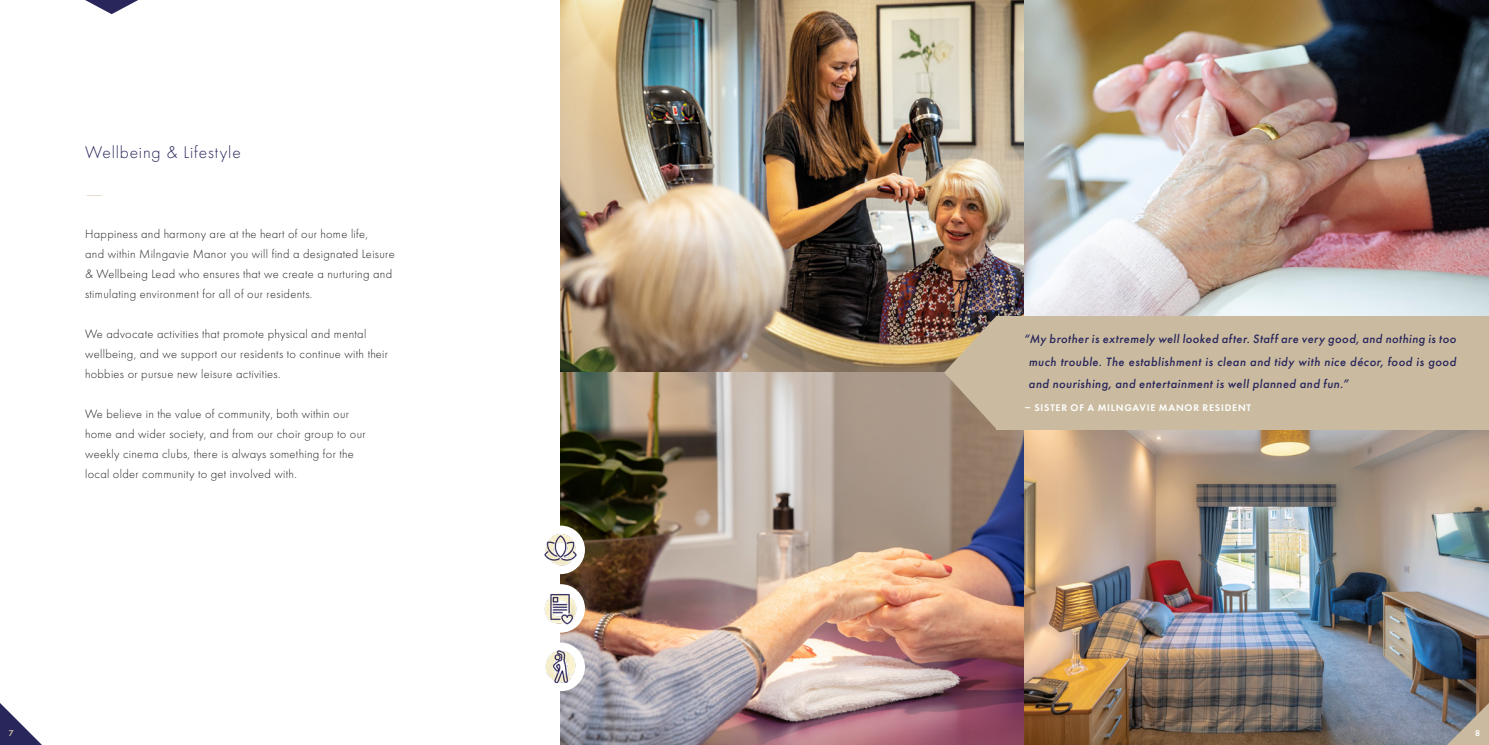
<style>
.page{position:relative;width:1489px;height:745px;background:#fff}
.page>*{position:absolute;margin:0;border:0;box-sizing:border-box;transform-origin:0 0}
.t1{font:300 17.5px "Futura PT";letter-spacing:.05em;color:#28265b}
.t2{font:300 12.5px/20px "Futura PT";letter-spacing:.025em;color:#212121}
.t3{font:italic 500 12.5px/22.5px "Futura PT";letter-spacing:.035em;color:#28265b;text-align:justify}
.t4{font:300 12.5px "Futura PT";color:#cabba0;scale:2 1}
.t5{font:600 10px "Futura PT";letter-spacing:.08em;color:#fff}
.t6{font:600 8.75px "Futura PT";color:#cabba0}
.t7{font:600 8.75px "Futura PT";color:#fff}
</style>
<div class="page">
<img style="left:560px;top:0;width:464px;height:744px">
<img style="left:1024px;top:0;width:464px;height:315px">
<img style="left:1024px;top:429px;width:464px;height:315px">
<img style="left:944px;top:315px;width:52px;height:114px">
<div style="left:996px;top:315px;width:492px;height:114px;background:#cabba0"></div>
<div style="left:536px;top:642px;width:49px;height:48px;background:#fff;border-radius:50%"></div>
<div style="left:536px;top:583px;width:49px;height:49px;background:#fff;border-radius:50%"></div>
<div style="left:536px;top:525px;width:49px;height:48px;background:#fff;border-radius:50%"></div>
<img style="left:544px;top:587px;width:37px;height:42px">
<img style="left:544px;top:528px;width:37px;height:42px">
<img style="left:545px;top:645px;width:36px;height:42px">
<svg style="left:85px;top:0;width:53px;height:14px"></svg>
<svg style="left:0;top:703px;width:41px;height:41px"></svg>
<svg style="left:1446px;top:702px;width:42px;height:42px;background:#92908a"></svg>
<h1 class="t1" style="left:85px;top:142px;width:157px">Wellbeing &amp; Lifestyle</h1>
<p class="t4" style="left:85px;top:186px;width:11px">—</p>
<p class="t2" style="left:85px;top:223px;width:311px">Happiness and harmony are at the heart of our home life,<br>and within Milngavie Manor you will find a designated Leisure &amp; Wellbeing Lead who ensures that we create a nurturing and stimulating environment for all of our residents.</p>
<p class="t2" style="left:85px;top:323px;width:304px">We advocate activities that promote physical and mental wellbeing, and we support our residents to continue with their hobbies or pursue new leisure activities.</p>
<p class="t2" style="left:85px;top:403px;width:282px">We believe in the value of community, both within our home and wider society, and from our choir group to our weekly cinema clubs, there is always something for the local older community to get involved with.</p>
<p class="t3" style="left:1028px;top:327px;width:429px;text-indent:-5px">“My brother is extremely well looked after. Staff are very good, and nothing is too much trouble. The establishment is clean and tidy with nice décor, food is good and nourishing, and entertainment is well planned and fun.”</p>
<p class="t5" style="left:1024px;top:401px;width:228px">– SISTER OF A MILNGAVIE MANOR RESIDENT</p>
<p class="t6" style="left:9px;top:727px;width:6px">7</p>
<p class="t7" style="left:1474px;top:727px;width:6px">8</p>
</div>
